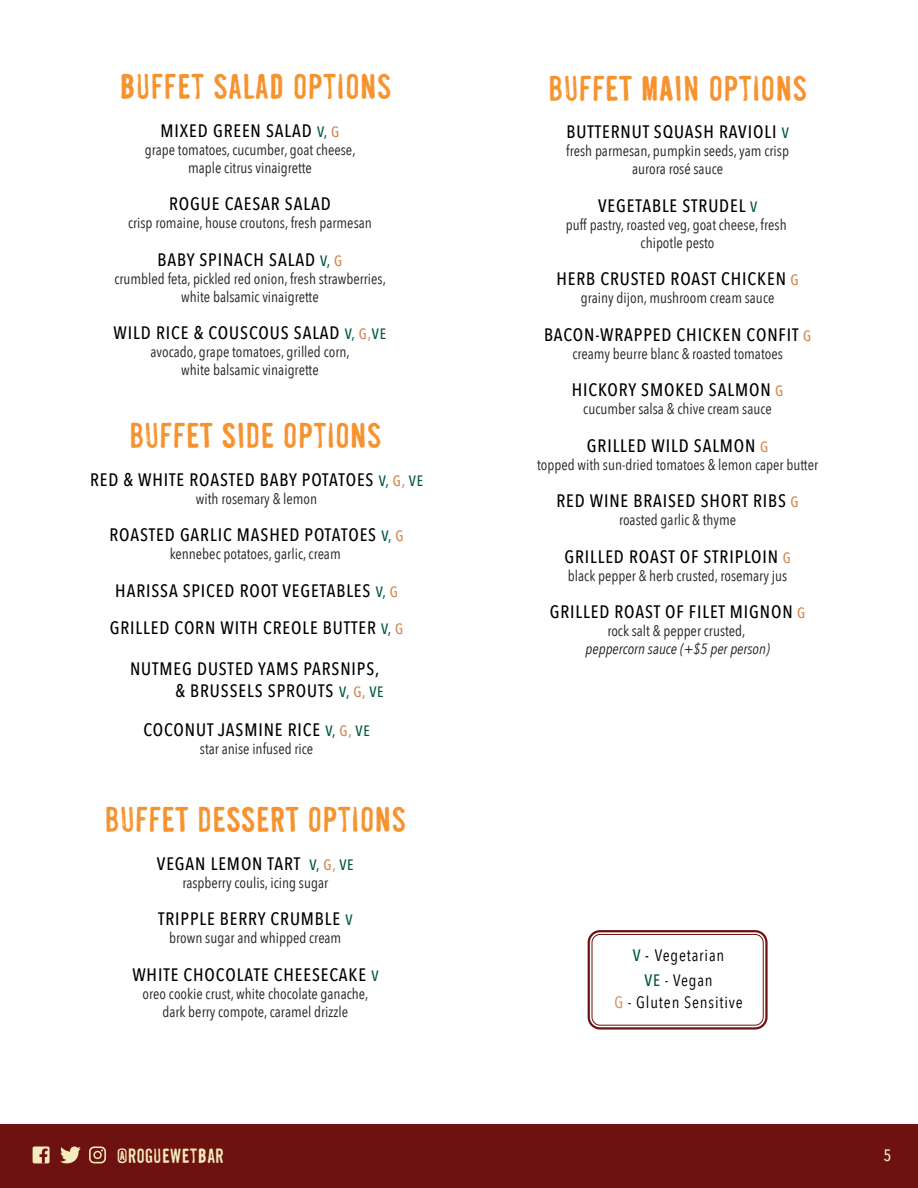
<style>
.page{position:relative;width:918px;height:1188px;background:#fff}
.page>*{position:absolute;margin:0;border:0;box-sizing:border-box;transform-origin:0 0}
.t1{font:34.5px "Shenzhen Industrial";color:#f7932f}
.t2{font:19.8px "Shenzhen Industrial";color:#f5ebbd}
.t3{font:500 18px/37.5px "Avenir Next Condensed";letter-spacing:.05em;color:#000}
.t4{font:16.5px "Avenir Next Condensed";letter-spacing:.05em;color:#000}
.t5{font:500 16.5px "Avenir Next Condensed";color:#f5ebbd}
.t6{font:15px/18px "Avenir Next Condensed";color:#231f20;text-align:center}
.t7{font:italic 15px "Avenir Next Condensed";color:#231f20}
.t8{font:500 15px "Avenir Next Condensed";color:#01563f}
.s1{font-size:15px;color:#01563f}
.s2{font-size:15px;color:#d18651}
.s3{color:#d18651}
.s4{font-weight:500;color:#01563f}
.s5{font-weight:500}
.s6{color:#d18652}
</style>
<div class="page">
<div style="left:0;top:1124px;width:918px;height:64px;background:#6e1111"></div>
<svg style="left:60px;top:1146px;width:21px;height:18px"></svg>
<svg style="left:89px;top:1146px;width:17px;height:17px"></svg>
<div style="left:33px;top:1146px;width:17px;height:17px;background:#f5ebbd;border-radius:2px"></div>
<svg style="left:39px;top:1149px;width:9px;height:14px"></svg>
<div style="left:588px;top:930px;width:180px;height:100px;border:2px solid #6e1111;border-radius:11px"></div>
<div style="left:592px;top:934px;width:172px;height:92px;border:1px solid #6e1111;border-radius:8px"></div>
<h1 class="t1" style="left:119px;top:64px;width:274px">BUFFET SALAD OPTIONS</h1>
<p class="t3" style="left:161px;top:112px;width:180px">MIXED GREEN SALAD <span class="s1">V,</span> <span class="s2">G</span></p>
<p class="t6" style="left:145px;top:140px;width:212px">grape tomatoes, cucumber, goat cheese, maple citrus vinaigrette</p>
<p class="t3" style="left:169px;top:185px;width:163px">ROGUE CAESAR SALAD</p>
<p class="t6" style="left:128px;top:213px;width:245px">crisp romaine, house croutons, fresh parmesan</p>
<p class="t3" style="left:157px;top:241px;width:186px">BABY SPINACH SALAD <span class="s1">V,</span> <span class="s2">G</span></p>
<p class="t6" style="left:114px;top:269px;width:273px">crumbled feta, pickled red onion, fresh strawberries, white balsamic vinaigrette</p>
<p class="t3" style="left:114px;top:314px;width:274px">WILD RICE &amp; COUSCOUS SALAD <span class="s1">V,</span> <span class="s2">G,</span><span class="s1">VE</span></p>
<p class="t6" style="left:151px;top:342px;width:201px">avocado, grape tomatoes, grilled corn, white balsamic vinaigrette</p>
<h1 class="t1" style="left:129px;top:413px;width:254px">BUFFET SIDE OPTIONS</h1>
<p class="t3" style="left:90px;top:461px;width:334px">RED &amp; WHITE ROASTED BABY POTATOES <span class="s1">V,</span> <span class="s2">G,</span> <span class="s1">VE</span></p>
<p class="t6" style="left:196px;top:489px;width:123px">with rosemary &amp; lemon</p>
<p class="t3" style="left:110px;top:516px;width:296px">ROASTED GARLIC MASHED POTATOES <span class="s1">V,</span> <span class="s2">G</span></p>
<p class="t6" style="left:170px;top:544px;width:172px">kennebec potatoes, garlic, cream</p>
<p class="t3" style="left:110px;top:572px;width:295px">HARISSA SPICED ROOT VEGETABLES <span class="s1">V,</span> <span class="s2">G<br></span>GRILLED CORN WITH CREOLE BUTTER <span class="s1">V,</span> <span class="s2">G</span></p>
<p class="t3" style="left:130px;top:657px;width:251px;line-height:22.5px;text-align:center">NUTMEG DUSTED YAMS PARSNIPS, &amp; BRUSSELS SPROUTS</p>
<p class="t3" style="left:143px;top:711px;width:228px">COCONUT JASMINE RICE <span class="s1">V,</span> <span class="s2">G,</span> <span class="s1">VE</span></p>
<p class="t6" style="left:200px;top:739px;width:115px">star anise infused rice</p>
<p class="t8" style="left:339px;top:683px;width:46px">V, <span class="s3">G,</span> VE</p>
<h1 class="t1" style="left:105px;top:797px;width:303px">BUFFET DESSERT OPTIONS</h1>
<p class="t3" style="left:157px;top:845px;width:198px">VEGAN LEMON TART <span class="s1">V,</span> <span class="s2">G,</span> <span class="s1">VE</span></p>
<p class="t6" style="left:182px;top:873px;width:147px">raspberry coulis, icing sugar</p>
<p class="t3" style="left:158px;top:900px;width:196px">TRIPPLE BERRY CRUMBLE <span class="s1">V</span></p>
<p class="t6" style="left:169px;top:928px;width:174px">brown sugar and whipped cream</p>
<p class="t3" style="left:132px;top:956px;width:248px">WHITE CHOCOLATE CHEESECAKE <span class="s1">V</span></p>
<p class="t6" style="left:143px;top:984px;width:227px">oreo cookie crust, white chocolate ganache, dark berry compote, caramel drizzle</p>
<h1 class="t1" style="left:548px;top:66px;width:260px">BUFFET MAIN OPTIONS</h1>
<p class="t3" style="left:567px;top:113px;width:224px">BUTTERNUT SQUASH RAVIOLI <span class="s1">V</span></p>
<p class="t6" style="left:566px;top:141px;width:224px">fresh parmesan, pumpkin seeds, yam crisp aurora rosé sauce</p>
<p class="t3" style="left:598px;top:187px;width:161px">VEGETABLE STRUDEL <span class="s1">V</span></p>
<p class="t6" style="left:566px;top:215px;width:222px">puff pastry, roasted veg, goat cheese, fresh chipotle pesto</p>
<p class="t3" style="left:557px;top:260px;width:244px">HERB CRUSTED ROAST CHICKEN <span class="s2">G</span></p>
<p class="t6" style="left:581px;top:288px;width:195px">grainy dijon, mushroom cream sauce</p>
<p class="t3" style="left:544px;top:316px;width:269px">BACON-WRAPPED CHICKEN CONFIT <span class="s2">G</span></p>
<p class="t6" style="left:572px;top:344px;width:212px">creamy beurre blanc &amp; roasted tomatoes</p>
<p class="t3" style="left:572px;top:371px;width:213px">HICKORY SMOKED SALMON <span class="s2">G</span></p>
<p class="t6" style="left:583px;top:399px;width:190px">cucumber salsa &amp; chive cream sauce</p>
<p class="t3" style="left:587px;top:427px;width:183px">GRILLED WILD SALMON <span class="s2">G</span></p>
<p class="t6" style="left:537px;top:455px;width:283px">topped with sun-dried tomatoes &amp; lemon caper butter</p>
<p class="t3" style="left:557px;top:482px;width:244px">RED WINE BRAISED SHORT RIBS <span class="s2">G</span></p>
<p class="t6" style="left:619px;top:510px;width:119px">roasted garlic &amp; thyme</p>
<p class="t3" style="left:564px;top:538px;width:228px">GRILLED ROAST OF STRIPLOIN <span class="s2">G</span></p>
<p class="t6" style="left:568px;top:566px;width:221px">black pepper &amp; herb crusted, rosemary jus</p>
<p class="t3" style="left:550px;top:593px;width:257px">GRILLED ROAST OF FILET MIGNON <span class="s2">G</span></p>
<p class="t6" style="left:607px;top:621px;width:140px">rock salt &amp; pepper crusted,</p>
<p class="t7" style="left:585px;top:640px;width:186px">peppercorn sauce (+$5 per person)</p>
<p class="t4" style="left:633px;top:941px;width:93px"><span class="s4">V</span> <span class="s5">-</span> Vegetarian</p>
<p class="t4" style="left:614px;top:988px;width:130px"><span class="s6">G</span> - Gluten Sensitive</p>
<p class="t4" style="left:645px;top:966px;width:70px"><span class="s4">VE</span> - Vegan</p>
<h2 class="t2" style="left:117px;top:1143px;width:109px">@ROGUEWETBAR</h2>
<p class="t5" style="left:883px;top:1145px;width:9px">5</p>
</div>
